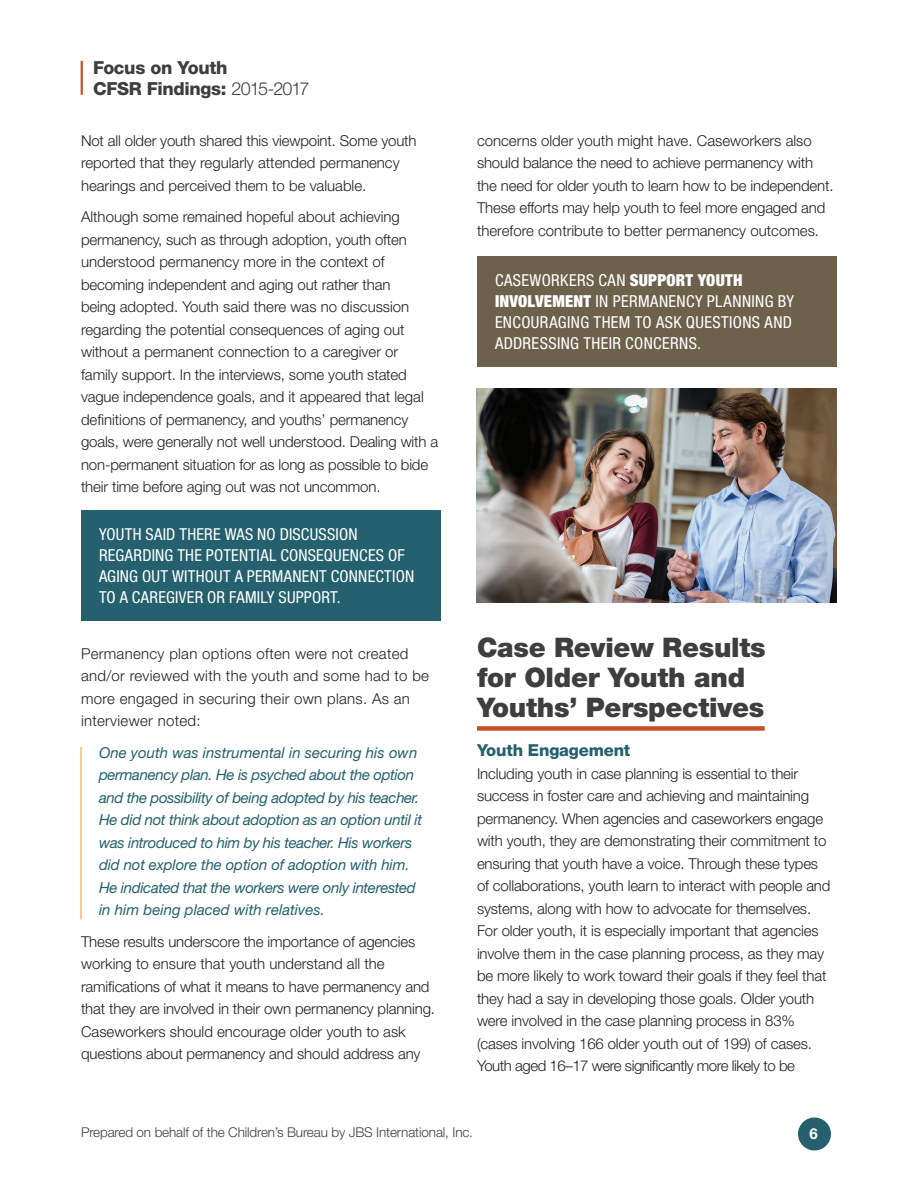
<style>
.page{position:relative;width:918px;height:1188px;background:#fff}
.page>*{position:absolute;margin:0;border:0;box-sizing:border-box;transform-origin:0 0}
.t1{font:900 27px/30px "Helvetica Neue LT Std";letter-spacing:-.01em;color:#3e3e3f}
.t2{font:800 18px/21px "Helvetica Neue LT Std";letter-spacing:-.02em;color:#3e3e3f}
.t3{font:condensed 16.5px/21px "Helvetica Neue LT Std";letter-spacing:.02em;color:#fff}
.t4{font:800 16.5px "Helvetica Neue LT Std";letter-spacing:-.01em;color:#24606e}
.t5{font:300 15px/22.5px "Helvetica Neue LT Std";letter-spacing:-.01em;color:#231f20}
.t6{font:italic 15px/22.5px "Helvetica Neue LT Std";letter-spacing:-.025em;color:#24606e}
.t7{font:300 15px/22.5px "Helvetica Neue LT Std";letter-spacing:.02em;color:#231f20}
.t8{font:700 15px "Helvetica Neue LT Std";color:#fff}
.t9{font:300 13.5px "Helvetica Neue LT Std";letter-spacing:-.01em;color:#3e3e3f}
.s1{font-weight:300}
.s2{font-weight:900}
</style>
<div class="page">
<hr style="left:81px;top:61px;width:2px;height:34px;background:#c84f27">
<div style="left:798px;top:1118px;width:33px;height:32px;background:#24606e;border-radius:50%"></div>
<hr style="left:80px;top:747px;width:2px;height:172px;background:#f9a43a">
<div style="left:81px;top:510px;width:360px;height:111px;background:#24606e"></div>
<div style="left:477px;top:256px;width:360px;height:111px;background:#6e614c"></div>
<div style="left:477px;top:726px;width:288px;height:5px;background:#c84f27"></div>
<img style="left:477px;top:388px;width:360px;height:215px">
<p class="t2" style="left:93px;top:57px;width:218px">Focus on Youth<br>CFSR Findings: <span class="s1">2015-2017</span></p>
<p class="t5" style="left:81px;top:129px;width:337px">Not all older youth shared this viewpoint. Some youth reported that they regularly attended permanency hearings and perceived them to be valuable.</p>
<p class="t5" style="left:81px;top:205px;width:359px">Although some remained hopeful about achieving permanency, such as through adoption, youth often understood permanency more in the context of becoming independent and aging out rather than<br>being adopted. Youth said there was no discussion regarding the potential consequences of aging out without a permanent connection to a caregiver or family support. In the interviews, some youth stated vague independence goals, and it appeared that legal definitions of permanency, and youths’ permanency goals, were generally not well understood. Dealing with a non-permanent situation for as long as possible to bide their time before aging out was not uncommon.</p>
<p class="t3" style="left:99px;top:524px;width:317px">YOUTH SAID THERE WAS NO DISCUSSION REGARDING THE POTENTIAL CONSEQUENCES OF AGING OUT WITHOUT A PERMANENT CONNECTION TO A CAREGIVER OR FAMILY SUPPORT.</p>
<p class="t7" style="left:81px;top:642px;width:350px">Permanency plan options often were not created and/or reviewed with the youth and some had to be more engaged in securing their own plans. As an interviewer noted:</p>
<p class="t6" style="left:99px;top:741px;width:325px">One youth was instrumental in securing his own permanency plan. He is psyched about the option and the possibility of being adopted by his teacher.<br>He did not think about adoption as an option until it was introduced to him by his teacher. His workers did not explore the option of adoption with him.<br>He indicated that the workers were only interested in him being placed with relatives.</p>
<p class="t5" style="left:81px;top:930px;width:356px">These results underscore the importance of agencies working to ensure that youth understand all the ramifications of what it means to have permanency and that they are involved in their own permanency planning.<br>Caseworkers should encourage older youth to ask questions about permanency and should address any</p>
<p class="t5" style="left:477px;top:129px;width:358px">concerns older youth might have. Caseworkers also should balance the need to achieve permanency with the need for older youth to learn how to be independent.<br>These efforts may help youth to feel more engaged and therefore contribute to better permanency outcomes.</p>
<p class="t3" style="left:495px;top:269px;width:301px">CASEWORKERS CAN <span class="s2">SUPPORT YOUTH INVOLVEMENT</span> IN PERMANENCY PLANNING BY ENCOURAGING THEM TO ASK QUESTIONS AND ADDRESSING THEIR CONCERNS.</p>
<h1 class="t1" style="left:477px;top:632px;width:290px">Case Review Results for Older Youth and<br>Youths’ Perspectives</h1>
<p class="t4" style="left:477px;top:741px;width:155px">Youth Engagement</p>
<p class="t5" style="left:477px;top:762px;width:355px">Including youth in case planning is essential to their success in foster care and achieving and maintaining permanency. When agencies and caseworkers engage with youth, they are demonstrating their commitment to ensuring that youth have a voice. Through these types of collaborations, youth learn to interact with people and systems, along with how to advocate for themselves.<br>For older youth, it is especially important that agencies involve them in the case planning process, as they may be more likely to work toward their goals if they feel that they had a say in developing those goals. Older youth were involved in the case planning process in 83% (cases involving 166 older youth out of 199) of cases.<br>Youth aged 16–17 were significantly more likely to be</p>
<p class="t9" style="left:81px;top:1124px;width:394px">Prepared on behalf of the Children’s Bureau by JBS International, Inc.</p>
<p class="t8" style="left:810px;top:1125px;width:10px">6</p>
</div>
